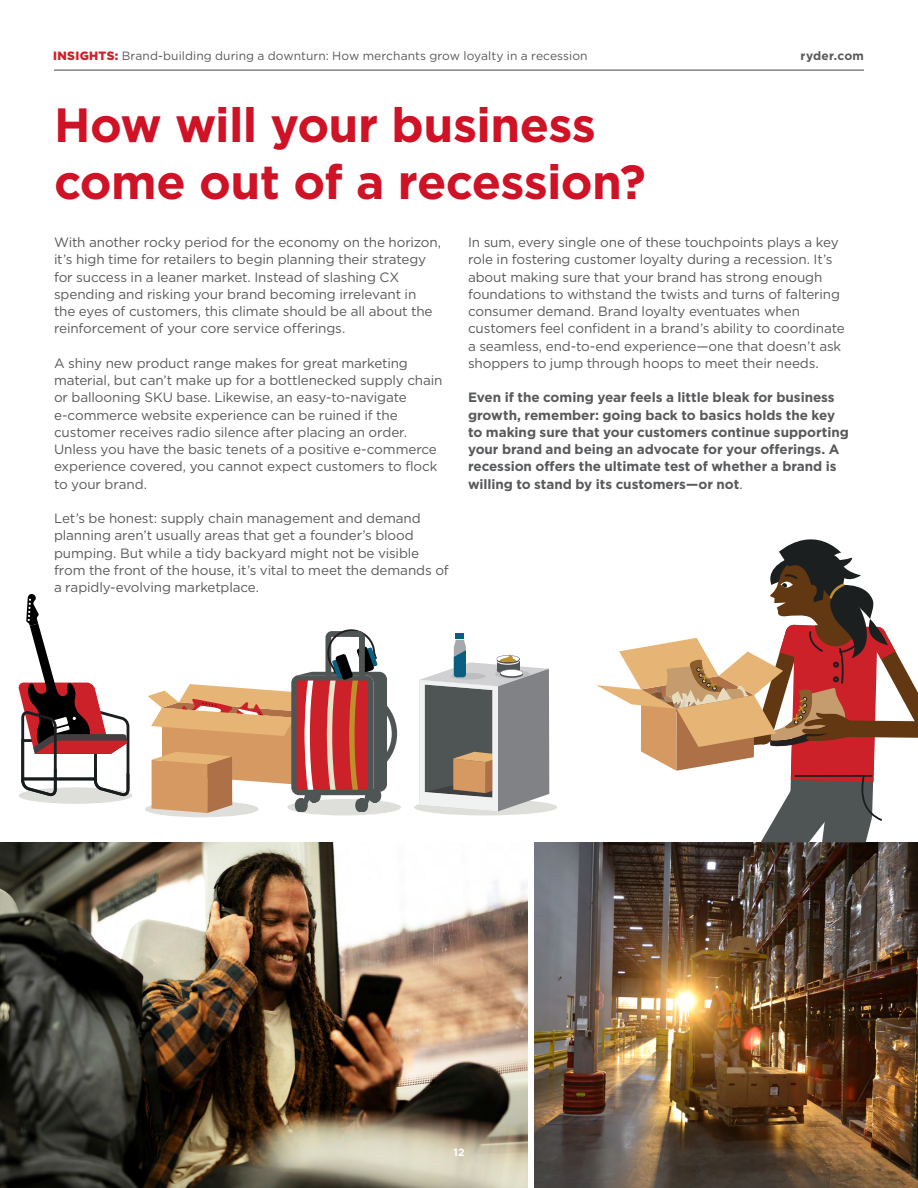
<style>
.page{position:relative;width:918px;height:1188px;background:#fff}
.page>*{position:absolute;margin:0;border:0;box-sizing:border-box;transform-origin:0 0}
.t1{font:700 48px/57.6px "Gotham";letter-spacing:-.015em;color:#cf1226}
.t2{font:13.5px/17.2px "Gotham";letter-spacing:-.01em;color:#58595b}
.t3{font:700 13.5px/17.2px "Gotham";letter-spacing:-.005em;color:#58595b}
.t4{font:12px "Gotham";letter-spacing:.005em;color:#58595b}
.t5{font:700 12px "Gotham";letter-spacing:.02em;color:#58595b}
.t6{font:700 10.5px "Gotham";color:#fff}
.s1{font-weight:900;color:#cf2129}
.s2{font-weight:400}
</style>
<div class="page">
<hr style="left:54px;top:70px;width:810px;height:1px;background:#58595b">
<div style="left:19px;top:787px;width:113px;height:17px;background:#dededb;border-radius:50%"></div>
<div style="left:145px;top:801px;width:114px;height:16px;background:#dededb;border-radius:50%"></div>
<div style="left:287px;top:799px;width:114px;height:16px;background:#dededb;border-radius:50%"></div>
<div style="left:414px;top:799px;width:143px;height:16px;background:#dededb;border-radius:50%"></div>
<img style="left:534px;top:842px;width:384px;height:346px">
<img style="left:0;top:842px;width:528px;height:346px">
<div style="left:456px;top:633px;width:8px;height:6px;background:#0a5e80"></div>
<svg style="left:419px;top:640px;width:130px;height:171px"></svg>
<svg style="left:18px;top:594px;width:111px;height:202px"></svg>
<svg style="left:148px;top:629px;width:249px;height:184px"></svg>
<svg style="left:596px;top:539px;width:322px;height:303px"></svg>
<p class="t4" style="left:53px;top:48px;width:536px"><span class="s1">INSIGHTS:</span> Brand-building during a downturn: How merchants grow loyalty in a recession</p>
<p class="t5" style="left:801px;top:48px;width:65px">ryder.com</p>
<h1 class="t1" style="left:54px;top:96px;width:593px">How will your business come out of a recession?</h1>
<p class="t2" style="left:54px;top:233px;width:389px">With another rocky period for the economy on the horizon, it’s high time for retailers to begin planning their strategy for success in a leaner market. Instead of slashing CX spending and risking your brand becoming irrelevant in the eyes of customers, this climate should be all about the reinforcement of your core service offerings.</p>
<p class="t2" style="left:54px;top:354px;width:390px">A shiny new product range makes for great marketing material, but can’t make up for a bottlenecked supply chain or ballooning SKU base. Likewise, an easy-to-navigate e-commerce website experience can be ruined if the customer receives radio silence after placing an order.<br>Unless you have the basic tenets of a positive e-commerce experience covered, you cannot expect customers to flock to your brand.</p>
<p class="t2" style="left:54px;top:509px;width:396px">Let’s be honest: supply chain management and demand planning aren’t usually areas that get a founder’s blood pumping. But while a tidy backyard might not be visible from the front of the house, it’s vital to meet the demands of a rapidly-evolving marketplace.</p>
<p class="t2" style="left:468px;top:233px;width:378px">In sum, every single one of these touchpoints plays a key role in fostering customer loyalty during a recession. It’s about making sure that your brand has strong enough foundations to withstand the twists and turns of faltering consumer demand. Brand loyalty eventuates when customers feel confident in a brand’s ability to coordinate a seamless, end-to-end experience—one that doesn’t ask shoppers to jump through hoops to meet their needs.</p>
<p class="t3" style="left:468px;top:389px;width:382px">Even if the coming year feels a little bleak for business growth, remember: going back to basics holds the key to making sure that your customers continue supporting your brand and being an advocate for your offerings. A recession offers the ultimate test of whether a brand is willing to stand by its customers—or not<span class="s2">.</span></p>
<p class="t6" style="left:453px;top:1145px;width:13px">12</p>
</div>
